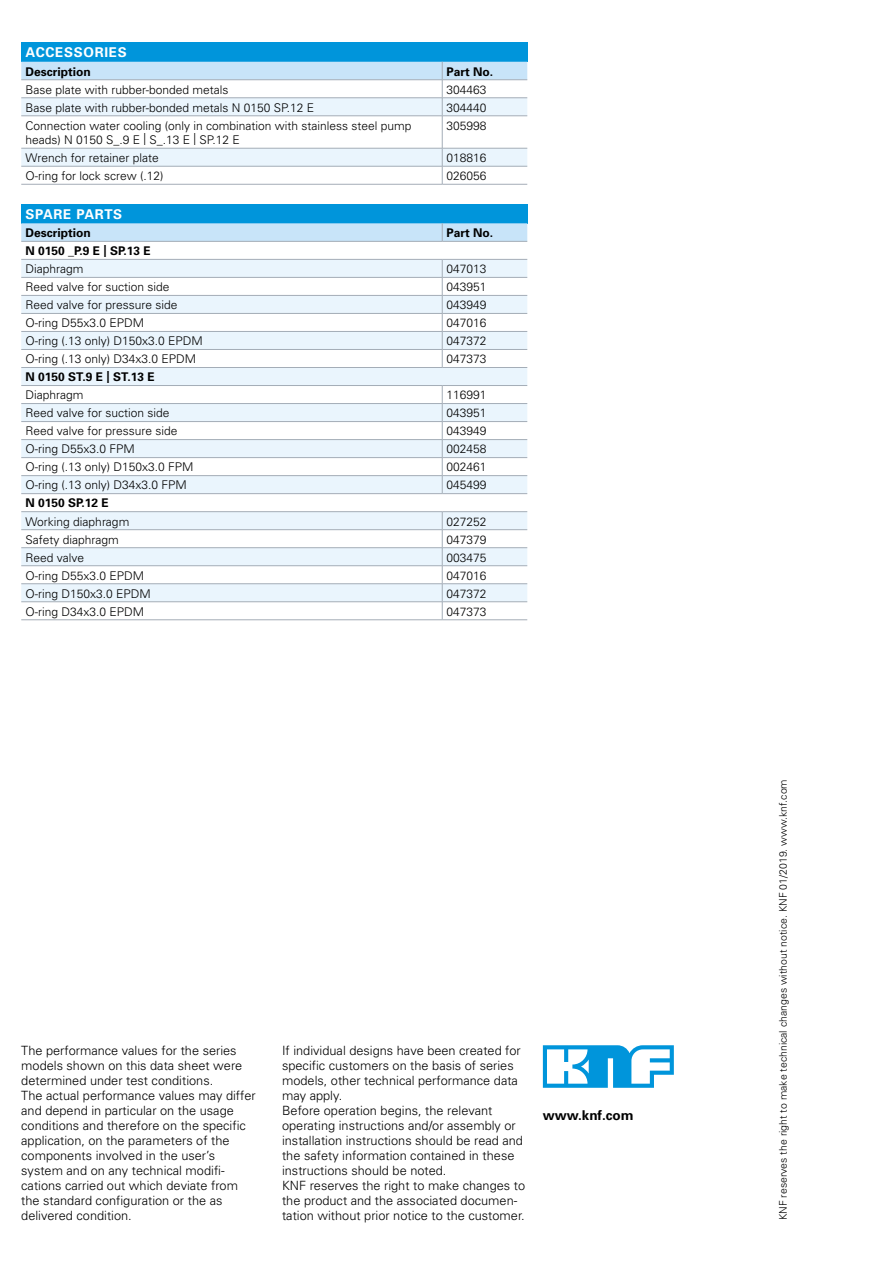
<style>
.page{position:relative;width:893px;height:1263px;background:#fff}
.page>*{position:absolute;margin:0;border:0;box-sizing:border-box;transform-origin:0 0}
.t1{font:700 13.5px "Univers";letter-spacing:.05em;color:#fff}
.t2{font:700 13.5px "Univers";color:#000}
.t3{font:300 12.75px/15px "Univers";color:#000}
.t4{font:300 12px/14.4px "Univers";color:#000}
.t5{font:700 12px "Univers";color:#000}
.t6{font:300 10.5px "Univers";color:#000}
</style>
<div class="page">
<div style="left:21px;top:43px;width:506px;height:19px;background:#0095db"></div>
<svg style="left:21px;top:62px;width:506px;height:122px"></svg>
<hr style="left:21px;top:184px;width:421px;height:1px;background:#a4adb7">
<hr style="left:442px;top:184px;width:85px;height:1px;background:#a4adb7">
<div style="left:21px;top:204px;width:506px;height:19px;background:#0095db"></div>
<svg style="left:21px;top:260px;width:506px;height:341px;fill:#eaf5fd"></svg>
<svg style="left:21px;top:223px;width:506px;height:18px;background:#c4e2f7"></svg>
<hr style="left:21px;top:241px;width:421px;height:1px;background:#a4adb7">
<hr style="left:442px;top:241px;width:85px;height:1px;background:#a4adb7">
<hr style="left:21px;top:277px;width:421px;height:1px;background:#a4adb7">
<hr style="left:442px;top:277px;width:85px;height:1px;background:#a4adb7">
<hr style="left:21px;top:295px;width:421px;height:1px;background:#a4adb7">
<hr style="left:442px;top:295px;width:85px;height:1px;background:#a4adb7">
<hr style="left:21px;top:313px;width:421px;height:1px;background:#a4adb7">
<hr style="left:442px;top:313px;width:85px;height:1px;background:#a4adb7">
<hr style="left:21px;top:331px;width:421px;height:1px;background:#a4adb7">
<hr style="left:442px;top:331px;width:85px;height:1px;background:#a4adb7">
<hr style="left:21px;top:349px;width:421px;height:1px;background:#a4adb7">
<hr style="left:442px;top:349px;width:85px;height:1px;background:#a4adb7">
<svg style="left:442px;top:260px;width:1px;height:107px"></svg>
<hr style="left:21px;top:367px;width:421px;height:1px;background:#a4adb7">
<hr style="left:442px;top:367px;width:85px;height:1px;background:#a4adb7">
<hr style="left:21px;top:403px;width:421px;height:1px;background:#a4adb7">
<hr style="left:442px;top:403px;width:85px;height:1px;background:#a4adb7">
<hr style="left:21px;top:421px;width:421px;height:1px;background:#a4adb7">
<hr style="left:442px;top:421px;width:85px;height:1px;background:#a4adb7">
<hr style="left:21px;top:439px;width:421px;height:1px;background:#a4adb7">
<hr style="left:442px;top:439px;width:85px;height:1px;background:#a4adb7">
<hr style="left:21px;top:457px;width:421px;height:1px;background:#a4adb7">
<hr style="left:442px;top:457px;width:85px;height:1px;background:#a4adb7">
<hr style="left:21px;top:475px;width:421px;height:1px;background:#a4adb7">
<hr style="left:442px;top:475px;width:85px;height:1px;background:#a4adb7">
<svg style="left:442px;top:386px;width:1px;height:107px"></svg>
<hr style="left:21px;top:493px;width:421px;height:1px;background:#a4adb7">
<hr style="left:442px;top:493px;width:85px;height:1px;background:#a4adb7">
<hr style="left:21px;top:529px;width:421px;height:1px;background:#a4adb7">
<hr style="left:442px;top:529px;width:85px;height:1px;background:#a4adb7">
<hr style="left:21px;top:547px;width:421px;height:1px;background:#a4adb7">
<hr style="left:442px;top:547px;width:85px;height:1px;background:#a4adb7">
<hr style="left:21px;top:565px;width:421px;height:1px;background:#a4adb7">
<hr style="left:442px;top:565px;width:85px;height:1px;background:#a4adb7">
<hr style="left:21px;top:583px;width:421px;height:1px;background:#a4adb7">
<hr style="left:442px;top:583px;width:85px;height:1px;background:#a4adb7">
<hr style="left:21px;top:601px;width:421px;height:1px;background:#a4adb7">
<hr style="left:442px;top:601px;width:85px;height:1px;background:#a4adb7">
<svg style="left:442px;top:512px;width:1px;height:107px"></svg>
<hr style="left:21px;top:619px;width:421px;height:1px;background:#a4adb7">
<hr style="left:442px;top:619px;width:85px;height:1px;background:#a4adb7">
<hr style="left:21px;top:259px;width:421px;height:1px;background:#a4adb7">
<hr style="left:442px;top:259px;width:85px;height:1px;background:#a4adb7">
<hr style="left:21px;top:385px;width:421px;height:1px;background:#a4adb7">
<hr style="left:442px;top:385px;width:85px;height:1px;background:#a4adb7">
<hr style="left:21px;top:511px;width:421px;height:1px;background:#a4adb7">
<hr style="left:442px;top:511px;width:85px;height:1px;background:#a4adb7">
<svg style="left:543px;top:1045px;width:131px;height:43px"></svg>
<p class="t1" style="left:26px;top:45px;width:103px">ACCESSORIES</p>
<p class="t5" style="left:26px;top:64px;width:67px">Description</p>
<p class="t5" style="left:446px;top:64px;width:48px">Part No.</p>
<p class="t4" style="left:26px;top:82px;width:204px">Base plate with rubber-bonded metals</p>
<p class="t4" style="left:446px;top:82px;width:42px">304463</p>
<p class="t4" style="left:26px;top:100px;width:290px">Base plate with rubber-bonded metals N 0150 SP.12 E</p>
<p class="t4" style="left:446px;top:100px;width:42px">304440</p>
<p class="t4" style="left:26px;top:118px;width:388px">Connection water cooling (only in combination with stainless steel pump heads) N 0150 S_.9 E | S_.13 E | SP.12 E</p>
<p class="t4" style="left:446px;top:118px;width:42px">305998</p>
<p class="t4" style="left:26px;top:151px;width:135px">Wrench for retainer plate</p>
<p class="t4" style="left:446px;top:151px;width:42px">018816</p>
<p class="t4" style="left:26px;top:169px;width:140px">O-ring for lock screw (.12)</p>
<p class="t4" style="left:446px;top:169px;width:42px">026056</p>
<p class="t1" style="left:26px;top:206px;width:98px">SPARE PARTS</p>
<p class="t5" style="left:26px;top:226px;width:67px">Description</p>
<p class="t5" style="left:446px;top:226px;width:48px">Part No.</p>
<p class="t5" style="left:26px;top:244px;width:127px">N 0150 _P.9 E | SP.13 E</p>
<p class="t4" style="left:26px;top:262px;width:60px">Diaphragm</p>
<p class="t4" style="left:446px;top:262px;width:42px">047013</p>
<p class="t4" style="left:26px;top:280px;width:146px">Reed valve for suction side</p>
<p class="t4" style="left:446px;top:280px;width:42px">043951</p>
<p class="t4" style="left:26px;top:298px;width:154px">Reed valve for pressure side</p>
<p class="t4" style="left:446px;top:298px;width:42px">043949</p>
<p class="t4" style="left:26px;top:316px;width:120px">O-ring D55x3.0 EPDM</p>
<p class="t4" style="left:446px;top:316px;width:42px">047016</p>
<p class="t4" style="left:26px;top:334px;width:179px">O-ring (.13 only) D150x3.0 EPDM</p>
<p class="t4" style="left:446px;top:334px;width:42px">047372</p>
<p class="t4" style="left:26px;top:352px;width:172px">O-ring (.13 only) D34x3.0 EPDM</p>
<p class="t4" style="left:446px;top:352px;width:42px">047373</p>
<p class="t5" style="left:26px;top:370px;width:131px">N 0150 ST.9 E | ST.13 E</p>
<p class="t4" style="left:26px;top:388px;width:60px">Diaphragm</p>
<p class="t4" style="left:446px;top:388px;width:42px">116991</p>
<p class="t4" style="left:26px;top:406px;width:146px">Reed valve for suction side</p>
<p class="t4" style="left:446px;top:406px;width:42px">043951</p>
<p class="t4" style="left:26px;top:424px;width:154px">Reed valve for pressure side</p>
<p class="t4" style="left:446px;top:424px;width:42px">043949</p>
<p class="t4" style="left:26px;top:442px;width:111px">O-ring D55x3.0 FPM</p>
<p class="t4" style="left:446px;top:442px;width:42px">002458</p>
<p class="t4" style="left:26px;top:460px;width:170px">O-ring (.13 only) D150x3.0 FPM</p>
<p class="t4" style="left:446px;top:460px;width:42px">002461</p>
<p class="t4" style="left:26px;top:478px;width:163px">O-ring (.13 only) D34x3.0 FPM</p>
<p class="t4" style="left:446px;top:478px;width:42px">045499</p>
<p class="t5" style="left:26px;top:496px;width:85px">N 0150 SP.12 E</p>
<p class="t4" style="left:26px;top:514px;width:105px">Working diaphragm</p>
<p class="t4" style="left:446px;top:514px;width:42px">027252</p>
<p class="t4" style="left:26px;top:532px;width:95px">Safety diaphragm</p>
<p class="t4" style="left:446px;top:532px;width:42px">047379</p>
<p class="t4" style="left:26px;top:550px;width:60px">Reed valve</p>
<p class="t4" style="left:446px;top:550px;width:42px">003475</p>
<p class="t4" style="left:26px;top:568px;width:120px">O-ring D55x3.0 EPDM</p>
<p class="t4" style="left:446px;top:568px;width:42px">047016</p>
<p class="t4" style="left:26px;top:586px;width:127px">O-ring D150x3.0 EPDM</p>
<p class="t4" style="left:446px;top:586px;width:42px">047372</p>
<p class="t4" style="left:26px;top:604px;width:120px">O-ring D34x3.0 EPDM</p>
<p class="t4" style="left:446px;top:604px;width:42px">047373</p>
<p class="t3" style="left:21px;top:1043px;width:236px">The performance values for the series models shown on this data sheet were determined under test conditions.<br>The actual performance values may differ and depend in particular on the usage conditions and therefore on the specific application, on the parameters of the components involved in the user’s system and on any technical modifi&shy;cations carried out which deviate from the standard configuration or the as delivered condition.</p>
<p class="t3" style="left:282px;top:1043px;width:245px">If individual designs have been created for specific customers on the basis of series models, other technical performance data may apply.<br>Before operation begins, the relevant operating instructions and/or assembly or installation instructions should be read and the safety information contained in these instructions should be noted.<br>KNF reserves the right to make changes to the product and the associated documen&shy;tation without prior notice to the customer.</p>
<p class="t2" style="left:543px;top:1107px;width:92px">www.knf.com</p>
<p class="t6" style="left:777px;top:1220px;width:443px;rotate:-90deg">KNF reserves the right to make technical changes without notice. KNF 01/2019. www.knf.com</p>
</div>
